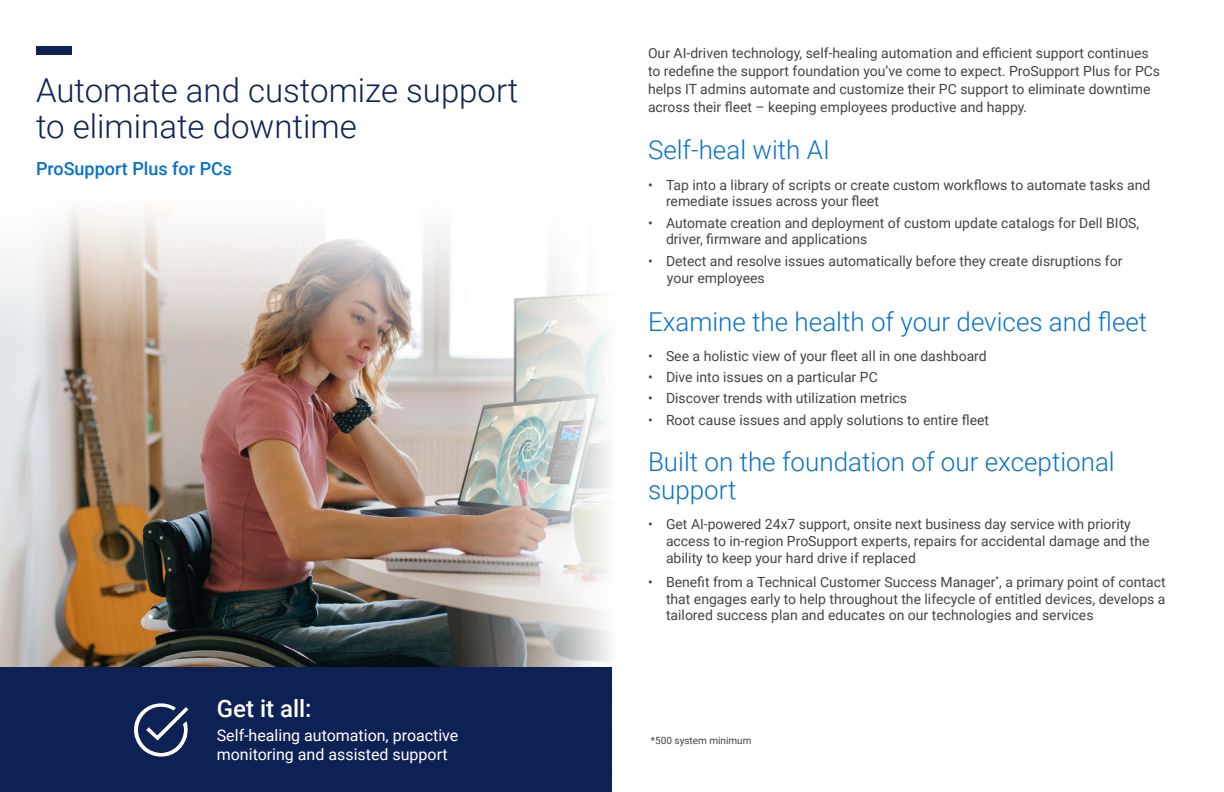
<style>
.page{position:relative;width:1224px;height:792px;background:#fff}
.page>*{position:absolute;margin:0;border:0;box-sizing:border-box;transform-origin:0 0}
.t1{font:300 33px/36px "Roboto";color:#0d2155}
.t2{font:300 26px/28px "Roboto";color:#0672cb}
.t3{font:500 24px "Roboto";color:#fff}
.t4{font:500 18px "Roboto";color:#0672cb}
.t5{font:16px/19.2px "Roboto";color:#fff}
.t6{font:14px/16.8px "Roboto";color:#444}
.t7{font:10px "Roboto";color:#444}
</style>
<div class="page">
<img style="left:0;top:339px;width:461px;height:329px">
<img style="left:461px;top:339px;width:151px;height:329px">
<svg style="left:0;top:209px;width:609px;height:130px"></svg>
<div style="left:0;top:668px;width:612px;height:124px;background:#0d2155"></div>
<div style="left:36px;top:46px;width:36px;height:9px;background:#0d2155"></div>
<svg style="left:134px;top:703px;width:54px;height:54px"></svg>
<h1 class="t1" style="left:36px;top:71px;width:484px">Automate and customize support to eliminate downtime</h1>
<p class="t4" style="left:36px;top:156px;width:198px">ProSupport Plus for PCs</p>
<p class="t6" style="left:648px;top:44px;width:514px;line-height:18px">Our AI-driven technology, self-healing automation and efficient support continues to redefine the support foundation you’ve come to expect. ProSupport Plus for PCs helps IT admins automate and customize their PC support to eliminate downtime across their fleet – keeping employees productive and happy.</p>
<h2 class="t2" style="left:648px;top:135px;width:184px">Self-heal with AI</h2>
<p class="t6" style="left:666px;top:176px;width:486px;text-indent:-18px">• Tap into a library of scripts or create custom workflows to automate tasks and remediate issues across your fleet</p>
<p class="t6" style="left:666px;top:214px;width:475px;text-indent:-18px">• Automate creation and deployment of custom update catalogs for Dell BIOS, driver, firmware and applications</p>
<p class="t6" style="left:667px;top:252px;width:457px;text-indent:-19px">• Detect and resolve issues automatically before they create disruptions for your employees</p>
<h2 class="t2" style="left:648px;top:306px;width:501px">Examine the health of your devices and fleet</h2>
<p class="t6" style="left:648px;top:347px;width:340px">• See a holistic view of your fleet all in one dashboard</p>
<p class="t6" style="left:648px;top:368px;width:231px">• Dive into issues on a particular PC</p>
<p class="t6" style="left:648px;top:390px;width:261px">• Discover trends with utilization metrics</p>
<p class="t6" style="left:648px;top:411px;width:343px">• Root cause issues and apply solutions to entire fleet</p>
<h2 class="t2" style="left:648px;top:447px;width:468px">Built on the foundation of our exceptional support</h2>
<p class="t6" style="left:666px;top:515px;width:485px;text-indent:-18px">• Get AI-powered 24x7 support, onsite next business day service with priority access to in-region ProSupport experts, repairs for accidental damage and the ability to keep your hard drive if replaced</p>
<p class="t6" style="left:666px;top:573px;width:501px;text-align:justify;text-indent:-18px">• Benefit from a Technical Customer Success Manager<sup>*</sup>, a primary point of contact that engages early to help throughout the lifecycle of entitled devices, develops a tailored success plan and educates on our technologies and services</p>
<h3 class="t3" style="left:217px;top:692px;width:96px">Get it all:</h3>
<p class="t5" style="left:217px;top:725px;width:243px">Self-healing automation, proactive monitoring and assisted support</p>
<p class="t7" style="left:651px;top:733px;width:102px">*500 system minimum</p>
</div>
